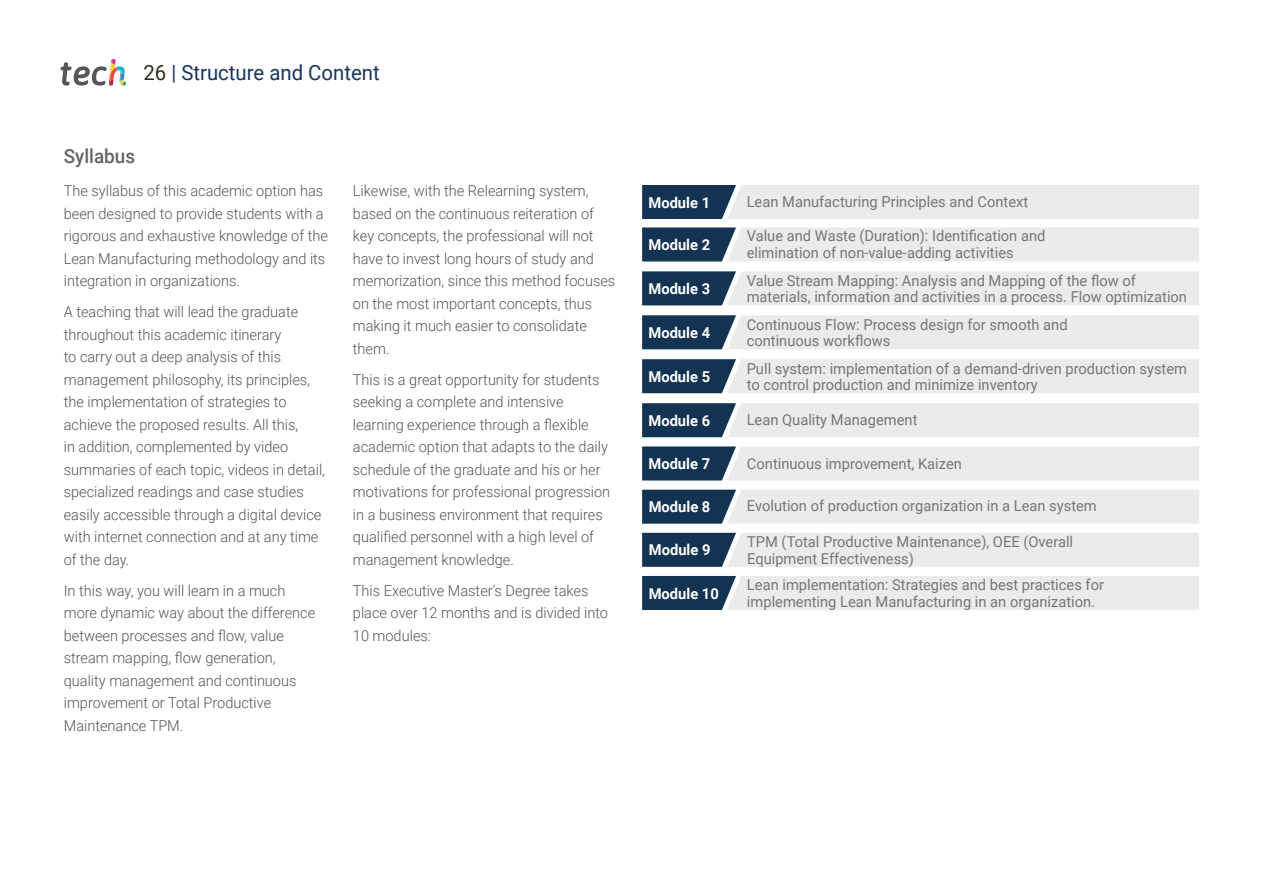
<style>
.page{position:relative;width:1263px;height:893px;background:#fff}
.page>*{position:absolute;margin:0;border:0;box-sizing:border-box;transform-origin:0 0}
.t1{font:21px "Roboto";color:#1a355c}
.t2{font:500 19.5px "Roboto";color:#61646a}
.t3{font:300 15px/22.5px "Roboto";color:#52555b}
.t4{font:15px/16.5px "Roboto";color:#74777b}
.t5{font:700 15px "Roboto";color:#fff}
.s1{color:#312e20}
</style>
<div class="page">
<svg style="left:61px;top:59px;width:65px;height:27px"></svg>
<svg style="left:642px;top:185px;width:557px;height:34px;background:#c8ced2"></svg>
<svg style="left:642px;top:446px;width:557px;height:34px;background:#c9cfd3"></svg>
<svg style="left:642px;top:315px;width:557px;height:34px;background:#c8ced2"></svg>
<svg style="left:642px;top:576px;width:557px;height:34px;background:#c8ced2"></svg>
<svg style="left:642px;top:271px;width:557px;height:34px;background:#c9cfd2"></svg>
<svg style="left:642px;top:533px;width:557px;height:34px;background:#c8ced2"></svg>
<svg style="left:642px;top:403px;width:557px;height:34px;background:#c8ced2"></svg>
<svg style="left:642px;top:227px;width:557px;height:34px;background:#c9cfd3"></svg>
<svg style="left:642px;top:490px;width:557px;height:34px;background:#c9ced2"></svg>
<svg style="left:642px;top:359px;width:557px;height:34px;background:#c8ced2"></svg>
<h1 class="t1" style="left:144px;top:57px;width:238px"><span class="s1">26</span> | Structure and Content</h1>
<h2 class="t2" style="left:64px;top:143px;width:73px">Syllabus</h2>
<p class="t3" style="left:64px;top:179px;width:266px">The syllabus of this academic option has been designed to provide students with a rigorous and exhaustive knowledge of the Lean Manufacturing methodology and its integration in organizations.</p>
<p class="t3" style="left:64px;top:300px;width:263px">A teaching that will lead the graduate throughout this academic itinerary<br>to carry out a deep analysis of this management philosophy, its principles, the implementation of strategies to achieve the proposed results. All this,<br>in addition, complemented by video summaries of each topic, videos in detail, specialized readings and case studies easily accessible through a digital device with internet connection and at any time of the day.</p>
<p class="t3" style="left:64px;top:579px;width:253px">In this way, you will learn in a much more dynamic way about the difference between processes and flow, value stream mapping, flow generation, quality management and continuous improvement or Total Productive<br>Maintenance TPM.</p>
<p class="t3" style="left:353px;top:179px;width:264px">Likewise, with the Relearning system, based on the continuous reiteration of key concepts, the professional will not have to invest long hours of study and memorization, since this method focuses on the most important concepts, thus making it much easier to consolidate them.</p>
<p class="t3" style="left:353px;top:368px;width:259px">This is a great opportunity for students seeking a complete and intensive learning experience through a flexible academic option that adapts to the daily schedule of the graduate and his or her motivations for professional progression in a business environment that requires qualified personnel with a high level of management knowledge.</p>
<p class="t3" style="left:353px;top:579px;width:257px">This Executive Master’s Degree takes place over 12 months and is divided into<br>10 modules:</p>
<p class="t5" style="left:648px;top:192px;width:63px">Module 1</p>
<p class="t5" style="left:649px;top:234px;width:63px">Module 2</p>
<p class="t5" style="left:648px;top:278px;width:63px">Module 3</p>
<p class="t5" style="left:648px;top:322px;width:63px">Module 4</p>
<p class="t5" style="left:648px;top:366px;width:63px">Module 5</p>
<p class="t5" style="left:648px;top:410px;width:63px">Module 6</p>
<p class="t5" style="left:648px;top:453px;width:63px">Module 7</p>
<p class="t5" style="left:649px;top:496px;width:63px">Module 8</p>
<p class="t5" style="left:649px;top:540px;width:63px">Module 9</p>
<p class="t5" style="left:649px;top:583px;width:72px">Module 10</p>
<p class="t4" style="left:747px;top:193px;width:283px">Lean Manufacturing Principles and Context</p>
<p class="t4" style="left:747px;top:227px;width:300px">Value and Waste (Duration): Identification and elimination of non-value-adding activities</p>
<p class="t4" style="left:747px;top:272px;width:442px">Value Stream Mapping: Analysis and Mapping of the flow of materials, information and activities in a process. Flow optimization</p>
<p class="t4" style="left:747px;top:316px;width:322px">Continuous Flow: Process design for smooth and continuous workflows</p>
<p class="t4" style="left:747px;top:359px;width:442px">Pull system: implementation of a demand-driven production system to control production and minimize inventory</p>
<p class="t4" style="left:747px;top:411px;width:172px">Lean Quality Management</p>
<p class="t4" style="left:747px;top:454px;width:216px">Continuous improvement, Kaizen</p>
<p class="t4" style="left:747px;top:497px;width:351px">Evolution of production organization in a Lean system</p>
<p class="t4" style="left:747px;top:533px;width:328px">TPM (Total Productive Maintenance), OEE (Overall<br>Equipment Effectiveness)</p>
<p class="t4" style="left:747px;top:576px;width:359px">Lean implementation: Strategies and best practices for implementing Lean Manufacturing in an organization.</p>
</div>
